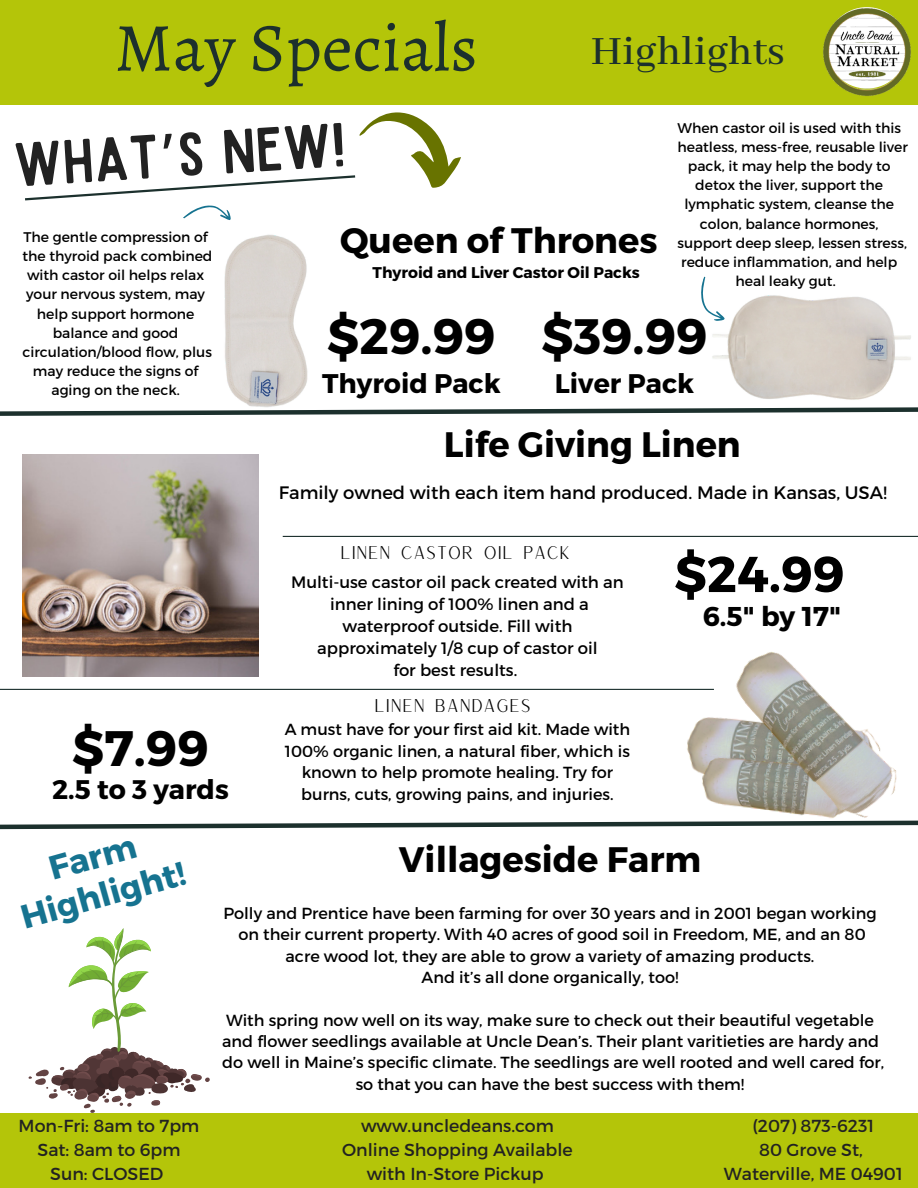
<style>
.page{position:relative;width:918px;height:1188px;background:#fff}
.page>*{position:absolute;margin:0;border:0;box-sizing:border-box;transform-origin:0 0}
.t1{font:68.7px "Alegreya";color:#1c302d}
.t2{font:59.25px "Sailors";color:#222}
.t3{font:700 50.25px "Montserrat";color:#000}
.t4{font:700 49.8px "Montserrat";color:#000}
.t5{font:500 44.7px "Abhaya Libre";color:#1c302d}
.t6{font:700 35.4px "Montserrat";color:#000}
.t7{font:700 33.45px/39.5px "Montserrat";color:#167390;text-align:center}
.t8{font:700 27.15px "Montserrat";color:#000}
.t9{font:700 26.85px "Montserrat";color:#000}
.t10{font:18px "Montserrat";color:#000}
.t11{font:18px "Versailles";color:#000}
.t12{font:17.4px "Montserrat";color:#222}
.t13{font:16.5px/22px "Montserrat";color:#000;text-align:center}
.t14{font:16.05px/21.3px "Montserrat";color:#000;text-align:center}
.t15{font:700 15.45px "Montserrat";color:#000}
.t16{font:13.95px/19.2px "Montserrat";color:#000;text-align:center}
.s1{font-family:"Noto Sans Gurmukhi"}
</style>
<div class="page">
<div style="left:0;top:0;width:918px;height:105px;background:#b4c509"></div>
<div style="left:0;top:1113px;width:918px;height:75px;background:#b4c509"></div>
<img style="left:823px;top:8px;width:88px;height:88px">
<svg style="left:0;top:407px;width:918px;height:9px"></svg>
<svg style="left:0;top:820px;width:918px;height:10px"></svg>
<img style="left:223px;top:243px;width:87px;height:166px">
<img style="left:712px;top:295px;width:199px;height:105px">
<img style="left:22px;top:455px;width:237px;height:221px">
<svg style="left:25px;top:112px;width:436px;height:131px"></svg>
<svg style="left:701px;top:277px;width:36px;height:47px"></svg>
<svg style="left:28px;top:928px;width:182px;height:185px"></svg>
<hr style="left:0;top:689px;width:714px;height:1px;background:#1c302d">
<hr style="left:283px;top:536px;width:635px;height:1px;background:#1c302d">
<img style="left:687px;top:717px;width:31px;height:53px">
<img style="left:695px;top:749px;width:23px;height:73px">
<img style="left:718px;top:651px;width:188px;height:179px">
<p class="t1" style="left:115px;top:1px;width:365px">May Specials</p>
<p class="t2" style="left:12px;top:145px;width:334px;rotate:-4deg">What<span class="s1">’</span>s New!</p>
<h3 class="t5" style="left:591px;top:26px;width:195px">Highlights</h3>
<p class="t16" style="left:678px;top:118px;width:225px">When castor oil is used with this</p>
<p class="t16" style="left:678px;top:137px;width:232px">heatless, mess-free, reusable liver</p>
<p class="t16" style="left:688px;top:156px;width:204px">pack, it may help the body to</p>
<p class="t16" style="left:695px;top:175px;width:189px">detox the liver, support the</p>
<p class="t16" style="left:684px;top:194px;width:211px">lymphatic system, cleanse the</p>
<p class="t16" style="left:700px;top:213px;width:180px">colon, balance hormones,</p>
<p class="t16" style="left:678px;top:232px;width:231px">support deep sleep, lessen stress,</p>
<p class="t16" style="left:681px;top:252px;width:218px">reduce inflammation, and help</p>
<p class="t16" style="left:735px;top:271px;width:102px">heal leaky gut.</p>
<h5 class="t6" style="left:340px;top:217px;width:319px">Queen of Thrones</h5>
<h3 class="t16" style="left:22px;top:227px;width:192px">The gentle compression of the thyroid pack combined with castor oil helps relax your nervous system, may help support hormone balance and good circulation/blood flow, plus may reduce the signs of aging on the neck.</h3>
<p class="t15" style="left:373px;top:263px;width:269px">Thyroid and Liver Castor Oil Packs</p>
<p class="t4" style="left:327px;top:304px;width:170px">$29.99</p>
<p class="t4" style="left:541px;top:304px;width:168px">$39.99</p>
<h5 class="t9" style="left:322px;top:366px;width:180px">Thyroid Pack</h5>
<p class="t9" style="left:555px;top:366px;width:141px">Liver Pack</p>
<p class="t6" style="left:444px;top:422px;width:298px">Life Giving Linen</p>
<p class="t10" style="left:279px;top:481px;width:610px">Family owned with each item hand produced. Made in Kansas, USA!</p>
<p class="t11" style="left:340px;top:541px;width:232px">LINEN CASTOR OIL PACK</p>
<p class="t3" style="left:674px;top:542px;width:172px">$24.99</p>
<h6 class="t8" style="left:703px;top:599px;width:140px">6.5" by 17"</h6>
<p class="t13" style="left:291px;top:571px;width:334px">Multi-use castor oil pack created with an inner lining of 100% linen and a waterproof outside. Fill with approximately 1/8 cup of castor oil</p>
<p class="t13" style="left:393px;top:659px;width:125px">for best results.</p>
<p class="t4" style="left:72px;top:715px;width:138px">$7.99</p>
<p class="t9" style="left:52px;top:772px;width:178px">2.5 to 3 yards</p>
<p class="t11" style="left:374px;top:694px;width:158px">LINEN BANDAGES</p>
<p class="t14" style="left:285px;top:718px;width:347px">A must have for your first aid kit. Made with 100% organic linen, a natural fiber, which is known to help promote healing. Try for burns, cuts, growing pains, and injuries.</p>
<h5 class="t7" style="left:5px;top:860px;width:171px;rotate:-16deg">Farm<br>Highlight!</h5>
<p class="t12" style="left:19px;top:1115px;width:182px">Mon-Fri: 8am to 7pm</p>
<p class="t12" style="left:38px;top:1139px;width:145px">Sat: 8am to 6pm</p>
<h3 class="t12" style="left:50px;top:1163px;width:115px">Sun: CLOSED</h3>
<h3 class="t6" style="left:399px;top:836px;width:304px">Villageside Farm</h3>
<p class="t14" style="left:223px;top:902px;width:655px">Polly and Prentice have been farming for over 30 years and in 2001 began working on their current property. With 40 acres of good soil in Freedom, ME, and an 80 acre wood lot, they are able to grow a variety of amazing products.</p>
<p class="t14" style="left:422px;top:966px;width:258px">And it’s all done organically, too!</p>
<h6 class="t14" style="left:222px;top:1009px;width:664px">With spring now well on its way, make sure to check out their beautiful vegetable and flower seedlings available at Uncle Dean’s. Their plant varitieties are hardy and do well in Maine’s specific climate. The seedlings are well rooted and well cared for, so that you can have the best success with them!</h6>
<h6 class="t12" style="left:361px;top:1115px;width:194px">www.uncledeans.com</h6>
<h6 class="t12" style="left:342px;top:1139px;width:232px">Online Shopping Available</h6>
<h5 class="t12" style="left:367px;top:1163px;width:179px">with In-Store Pickup</h5>
<p class="t12" style="left:752px;top:1115px;width:123px">(207) 873-6231</p>
<p class="t12" style="left:759px;top:1139px;width:105px">80 Grove St,</p>
<p class="t12" style="left:724px;top:1163px;width:180px">Waterville, ME 04901</p>
</div>
